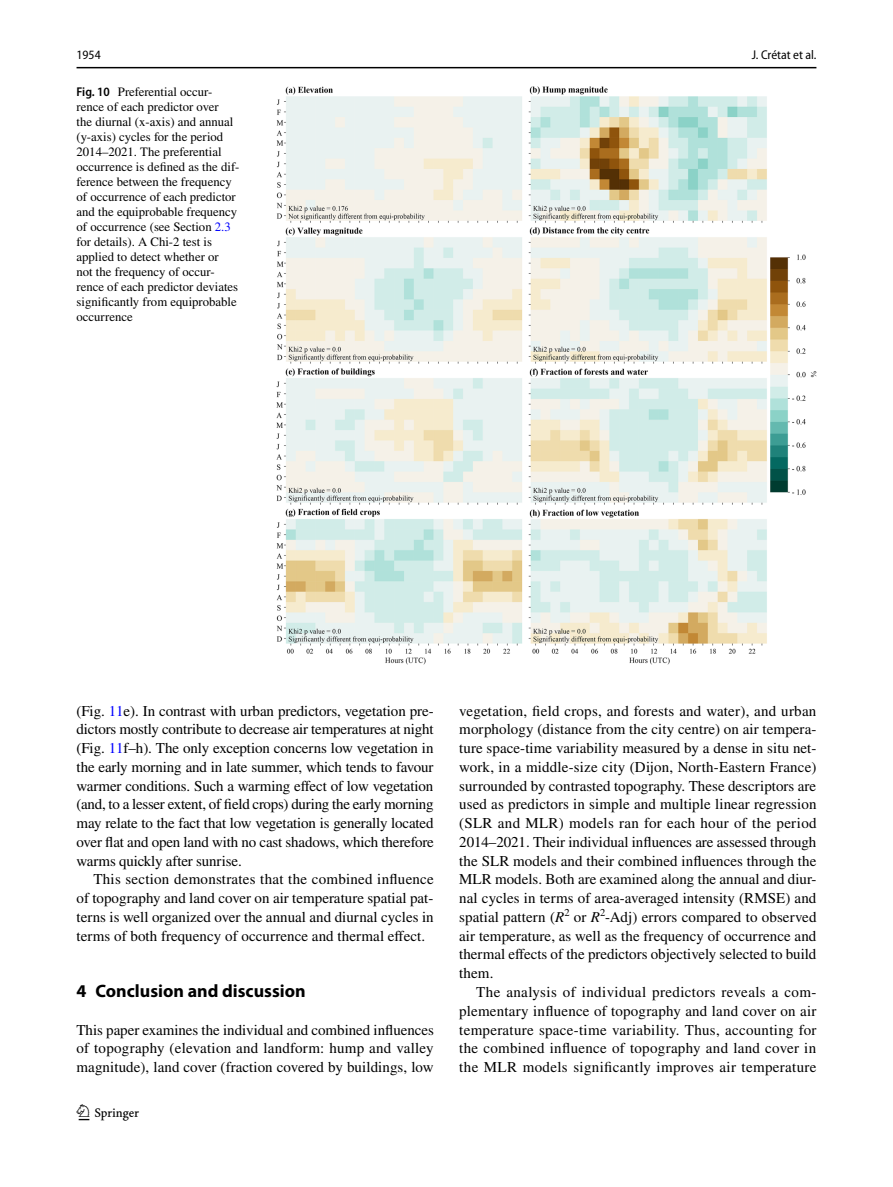
<style>
.page{position:relative;width:893px;height:1187px;background:#fff}
.page>*{position:absolute;margin:0;border:0;box-sizing:border-box;transform-origin:0 0}
.t1{font:22.5px "Springnew Regular 2";color:#000}
.t2{font:700 18px "Myriad Pro";color:#000}
.t3{font:15px/18.8px "STIX";letter-spacing:.005em;color:#000;text-align:justify}
.t4{font:12.75px/15px "STIX";color:#000}
.t5{font:semi-condensed 12.75px "Myriad Pro";color:#000}
.s1{font-family:"Myriad Pro";font-weight:600;font-stretch:semi-condensed}
.s2{color:#00f}
.s3{font-style:italic}
</style>
<div class="page">
<hr style="left:77px;top:67px;width:739px;height:1px;background:#000">
<img style="left:276px;top:87px;width:540px;height:577px">
<p class="t5" style="left:77px;top:48px;width:26px">1954</p>
<p class="t5" style="left:752px;top:48px;width:66px">J. Crétat et al.</p>
<p class="t4" style="left:77px;top:85px;width:164px"><span class="s1">Fig. 10</span> Preferential occur&shy;rence of each predictor over<br>the diurnal (x-axis) and annual (y-axis) cycles for the period<br>2014–2021. The preferential occurrence is defined as the dif&shy;ference between the frequency of occurrence of each predictor and the equiprobable frequency of occurrence (see Section <span class="s2">2.3 </span>for details). A Chi-2 test is applied to detect whether or<br>not the frequency of occur&shy;rence of each predictor deviates significantly from equiprobable occurrence</p>
<p class="t3" style="left:77px;top:702px;width:359px">(Fig. <span class="s2">11</span>e). In contrast with urban predictors, vegetation pre&shy;dictors mostly contribute to decrease air temperatures at night (Fig. <span class="s2">11</span>f–h). The only exception concerns low vegetation in the early morning and in late summer, which tends to favour warmer conditions. Such a warming effect of low vegetation (and, to a lesser extent, of field crops) during the early morning may relate to the fact that low vegetation is generally located over flat and open land with no cast shadows, which therefore warms quickly after sunrise.</p>
<p class="t3" style="left:77px;top:871px;width:359px;text-indent:17px">This section demonstrates that the combined influence of topography and land cover on air temperature spatial pat&shy;terns is well organized over the annual and diurnal cycles in terms of both frequency of occurrence and thermal effect.</p>
<p class="t2" style="left:77px;top:979px;width:231px">4 Conclusion and discussion</p>
<p class="t3" style="left:77px;top:1021px;width:359px">This paper examines the individual and combined influences of topography (elevation and landform: hump and valley magnitude), land cover (fraction covered by buildings, low</p>
<h1 class="t1" style="left:79px;top:1104px;width:62px">1 3</h1>
<p class="t3" style="left:459px;top:702px;width:359px">vegetation, field crops, and forests and water), and urban morphology (distance from the city centre) on air tempera&shy;ture space-time variability measured by a dense in situ net&shy;work, in a middle-size city (Dijon, North-Eastern France) surrounded by contrasted topography. These descriptors are used as predictors in simple and multiple linear regression (SLR and MLR) models ran for each hour of the period 2014–2021. Their individual influences are assessed through the SLR models and their combined influences through the MLR models. Both are examined along the annual and diur&shy;nal cycles in terms of area-averaged intensity (RMSE) and spatial pattern (<span class="s3">R</span><sup>2</sup> or <span class="s3">R</span><sup>2</sup>-Adj) errors compared to observed air temperature, as well as the frequency of occurrence and thermal effects of the predictors objectively selected to build them.</p>
<p class="t3" style="left:459px;top:983px;width:359px;text-indent:17px">The analysis of individual predictors reveals a com&shy;plementary influence of topography and land cover on air temperature space-time variability. Thus, accounting for the combined influence of topography and land cover in the MLR models significantly improves air temperature</p>
</div>
